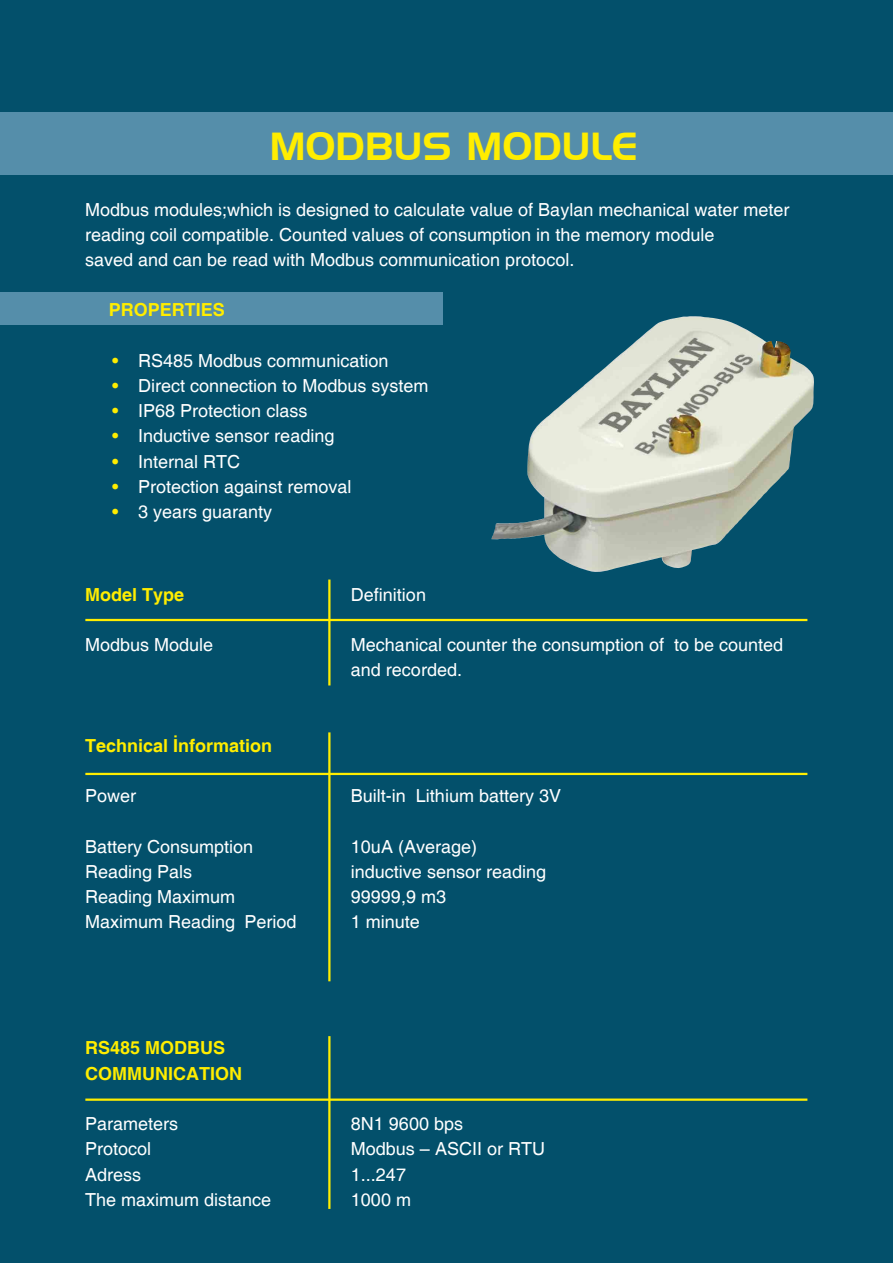
<style>
.page{position:relative;width:893px;height:1263px;background:#03506b}
.page>*{position:absolute;margin:0;border:0;box-sizing:border-box;transform-origin:0 0}
.t1{font:38.1px "Handel Gothic BT";color:#ffed00}
.t2{font:18px/25.2px "Helvetica";color:#fff}
.t3{font:700 18px/25.2px "Helvetica";color:#ffed00}
.s1{color:#ffed00}
</style>
<div class="page">
<div style="left:0;top:112px;width:893px;height:63px;background:#558eaa"></div>
<div style="left:0;top:292px;width:443px;height:33px;background:#558eaa"></div>
<hr style="left:85px;top:773px;width:722px;height:2px;background:#ffed00">
<hr style="left:85px;top:619px;width:722px;height:2px;background:#ffed00">
<hr style="left:85px;top:1098px;width:722px;height:3px;background:#ffed00">
<hr style="left:328px;top:579px;width:2px;height:106px;background:#ffed00">
<hr style="left:328px;top:1036px;width:2px;height:173px;background:#ffed00">
<hr style="left:328px;top:732px;width:2px;height:249px;background:#ffed00">
<img style="left:491px;top:316px;width:323px;height:256px">
<h1 class="t1" style="left:269px;top:123px;width:370px">MODBUS MODULE</h1>
<p class="t2" style="left:85px;top:197px;width:706px">Modbus modules;which is designed to calculate value of Baylan mechanical water meter reading coil compatible. Counted values of consumption in the memory module<br>saved and can be read with Modbus communication protocol.</p>
<p class="t3" style="left:109px;top:298px;width:118px">PROPERTIES</p>
<p class="t2" style="left:112px;top:348px;width:278px"><span class="s1">•</span> RS485 Modbus communication</p>
<p class="t2" style="left:112px;top:374px;width:318px"><span class="s1">•</span> Direct connection to Modbus system</p>
<p class="t2" style="left:112px;top:399px;width:197px"><span class="s1">•</span> IP68 Protection class</p>
<p class="t2" style="left:112px;top:424px;width:224px"><span class="s1">•</span> Inductive sensor reading</p>
<p class="t2" style="left:112px;top:449px;width:130px"><span class="s1">•</span> Internal RTC</p>
<p class="t2" style="left:112px;top:474px;width:241px"><span class="s1">•</span> Protection against removal</p>
<p class="t2" style="left:112px;top:500px;width:162px"><span class="s1">•</span> 3 years guaranty</p>
<p class="t3" style="left:85px;top:583px;width:101px">Model Type</p>
<p class="t2" style="left:351px;top:582px;width:77px">Definition</p>
<p class="t2" style="left:85px;top:633px;width:130px">Modbus Module</p>
<p class="t2" style="left:351px;top:633px;width:434px">Mechanical counter the consumption of to be counted and recorded.</p>
<p class="t3" style="left:85px;top:734px;width:189px">Technical İnformation</p>
<p class="t2" style="left:85px;top:784px;width:53px">Power</p>
<p class="t2" style="left:351px;top:784px;width:212px">Built-in Lithium battery 3V</p>
<p class="t2" style="left:85px;top:834px;width:170px">Battery Consumption</p>
<p class="t2" style="left:351px;top:834px;width:128px">10uA (Average)</p>
<p class="t2" style="left:85px;top:860px;width:109px">Reading Pals</p>
<p class="t2" style="left:351px;top:860px;width:197px">inductive sensor reading</p>
<p class="t2" style="left:85px;top:885px;width:152px">Reading Maximum</p>
<p class="t2" style="left:351px;top:885px;width:97px">99999,9 m3</p>
<p class="t2" style="left:85px;top:910px;width:213px">Maximum Reading Period</p>
<p class="t2" style="left:351px;top:910px;width:71px">1 minute</p>
<p class="t3" style="left:85px;top:1036px;width:158px">RS485 MODBUS<br>COMMUNICATION</p>
<p class="t2" style="left:85px;top:1112px;width:95px">Parameters</p>
<p class="t2" style="left:351px;top:1112px;width:114px">8N1 9600 bps</p>
<p class="t2" style="left:85px;top:1137px;width:68px">Protocol</p>
<p class="t2" style="left:351px;top:1137px;width:196px">Modbus – ASCII or RTU</p>
<p class="t2" style="left:85px;top:1162px;width:58px">Adress</p>
<p class="t2" style="left:351px;top:1162px;width:57px">1...247</p>
<p class="t2" style="left:85px;top:1187px;width:188px">The maximum distance</p>
<p class="t2" style="left:351px;top:1187px;width:62px">1000 m</p>
</div>
